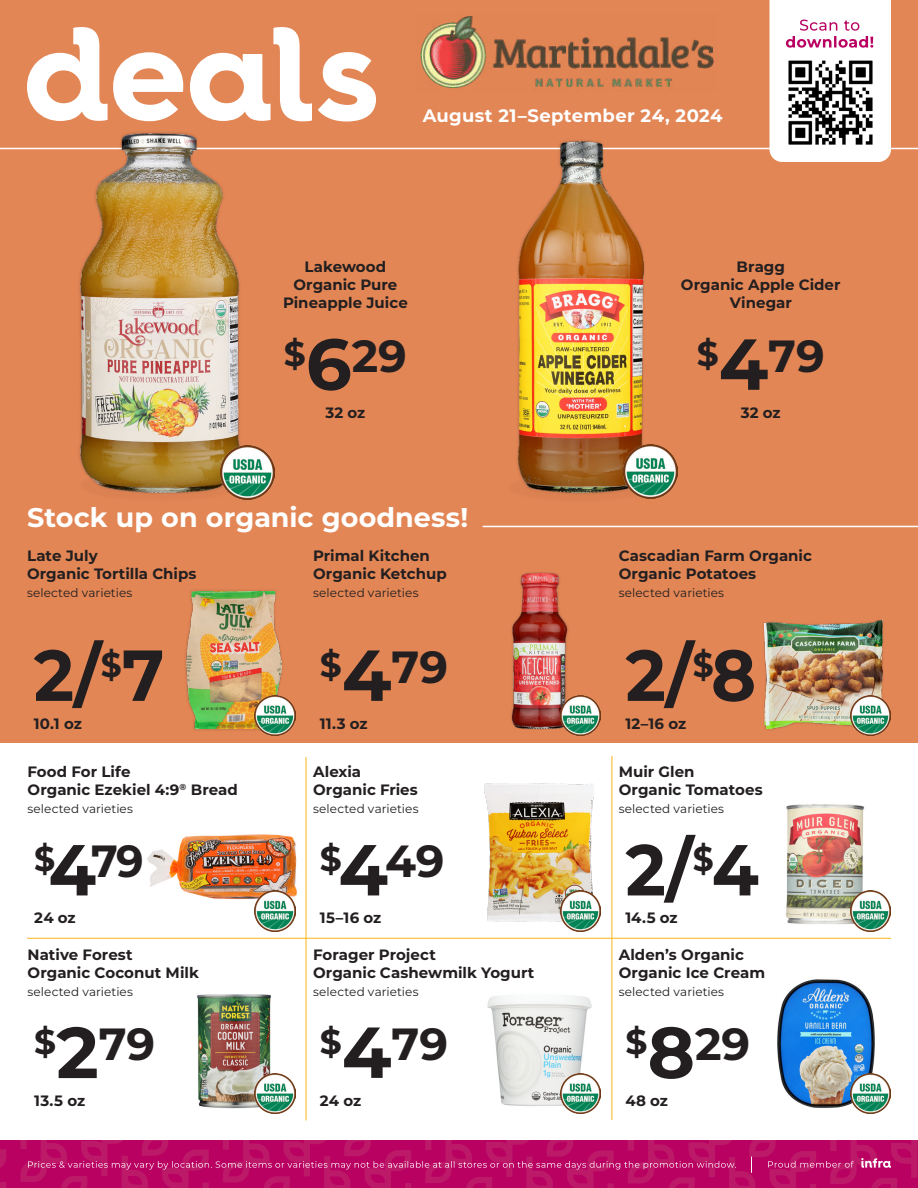
<style>
.page{position:relative;width:918px;height:1188px;background:#fff}
.page>*{position:absolute;margin:0;border:0;box-sizing:border-box;transform-origin:0 0}
.Price___Test{font:700 72px "Montserrat";color:#231f20;scale:.95 1}
.Price___Test-2{font:700 45px "Montserrat";color:#231f20}
.Price___Test-3{font:700 45px "Montserrat";color:#231f20;scale:.96 1}
.Recipe_Subhead{font:700 27px "Montserrat";letter-spacing:.005em;color:#fff}
.t1{font:700 18px "Montserrat";letter-spacing:.02em;color:#fff}
.Product_Name{font:700 15px/18px "Montserrat";color:#231f20}
.Product_Name-2{font:100 12px "Montserrat";letter-spacing:.005em;color:#231f20}
.s1{font-size:34.5px}
.s2{font-size:72px}
</style>
<div class="page">
<svg style="left:0;top:1141px;width:918px;height:47px;background:#bc0f68"></svg>
<div style="left:0;top:0;width:918px;height:742px;background:#e38655"></div>
<div style="left:761px;top:617px;width:124px;height:115px;background:#231f20;opacity:.2"></div>
<img style="left:764px;top:620px;width:118px;height:109px">
<img style="left:786px;top:804px;width:79px;height:120px">
<img style="left:147px;top:834px;width:150px;height:66px">
<img style="left:197px;top:994px;width:74px;height:114px">
<img style="left:777px;top:979px;width:98px;height:129px">
<hr style="left:483px;top:526px;width:435px;height:1px;background:#fff">
<img style="left:850px;top:695px;width:41px;height:41px">
<img style="left:255px;top:891px;width:40px;height:40px">
<img style="left:850px;top:891px;width:41px;height:40px">
<img style="left:255px;top:1073px;width:40px;height:41px">
<img style="left:850px;top:1073px;width:41px;height:41px">
<img style="left:511px;top:572px;width:57px;height:158px">
<img style="left:484px;top:783px;width:110px;height:139px">
<img style="left:487px;top:996px;width:105px;height:110px">
<img style="left:560px;top:695px;width:41px;height:41px">
<img style="left:560px;top:891px;width:41px;height:40px">
<img style="left:560px;top:1073px;width:41px;height:41px">
<div style="left:184px;top:589px;width:100px;height:143px;background:#231f20;opacity:.2"></div>
<img style="left:187px;top:592px;width:94px;height:137px">
<img style="left:255px;top:695px;width:40px;height:41px">
<hr style="left:0;top:148px;width:918px;height:1px;background:#fff">
<div style="left:78px;top:130px;width:164px;height:365px;background:#231f20;opacity:.2"></div>
<img style="left:81px;top:133px;width:158px;height:360px">
<img style="left:221px;top:446px;width:54px;height:54px">
<div style="left:515px;top:139px;width:131px;height:357px;background:#231f20;opacity:.2"></div>
<img style="left:518px;top:142px;width:126px;height:351px">
<img style="left:623px;top:444px;width:54px;height:54px">
<hr style="left:612px;top:756px;width:1px;height:364px;background:#fbb416">
<hr style="left:27px;top:938px;width:864px;height:1px;background:#fbb416">
<hr style="left:306px;top:757px;width:1px;height:363px;background:#fbb416">
<svg style="left:770px;top:0;width:121px;height:162px;background:#fbf2f6"></svg>
<img style="left:788px;top:60px;width:85px;height:85px">
<svg style="left:27px;top:27px;width:349px;height:94px"></svg>
<img style="left:417px;top:16px;width:297px;height:73px">
<p class="t1" style="left:423px;top:102px;width:301px">August 21–September 24, 2024</p>
<p class="Product_Name" style="left:305px;top:257px;width:83px">Lakewood</p>
<p class="Product_Name" style="left:283px;top:275px;width:126px;text-align:center">Organic Pure<br>Pineapple Juice</p>
<p class="Price___Test-2" style="left:284px;top:323px;width:125px"><span class="s1">$</span><span class="s2">6</span>29</p>
<p class="Product_Name" style="left:325px;top:403px;width:41px">32 oz</p>
<p class="Product_Name" style="left:737px;top:257px;width:50px">Bragg</p>
<p class="Product_Name" style="left:681px;top:275px;width:161px">Organic Apple Cider</p>
<p class="Product_Name" style="left:730px;top:293px;width:64px">Vinegar</p>
<p class="Price___Test-2" style="left:697px;top:323px;width:130px"><span class="s1">$</span><span class="s2">4</span>79</p>
<p class="Product_Name" style="left:741px;top:403px;width:41px">32 oz</p>
<p class="Recipe_Subhead" style="left:27px;top:498px;width:443px">Stock up on organic goodness!</p>
<p class="Product_Name" style="left:27px;top:546px;width:72px">Late July</p>
<p class="Product_Name" style="left:27px;top:564px;width:171px">Organic Tortilla Chips</p>
<p class="Product_Name-2" style="left:27px;top:585px;width:107px">selected varieties</p>
<p class="Price___Test" style="left:34px;top:623px;width:139px">2/<sup>$</sup>7</p>
<p class="Product_Name" style="left:34px;top:714px;width:50px">10.1 oz</p>
<p class="Product_Name" style="left:28px;top:762px;width:105px">Food For Life</p>
<p class="Product_Name" style="left:28px;top:780px;width:212px">Organic Ezekiel 4:9<sup>®</sup> Bread</p>
<p class="Product_Name-2" style="left:28px;top:801px;width:107px">selected varieties</p>
<p class="Price___Test-3" style="left:34px;top:829px;width:116px"><span class="s1">$</span><span class="s2">4</span>79</p>
<p class="Product_Name" style="left:34px;top:908px;width:43px">24 oz</p>
<p class="Product_Name" style="left:28px;top:945px;width:107px">Native Forest</p>
<p class="Product_Name" style="left:28px;top:963px;width:173px">Organic Coconut Milk</p>
<p class="Product_Name-2" style="left:28px;top:984px;width:107px">selected varieties</p>
<p class="Price___Test-2" style="left:34px;top:1012px;width:123px"><span class="s1">$</span><span class="s2">2</span>79</p>
<p class="Product_Name" style="left:34px;top:1091px;width:53px">13.5 oz</p>
<p class="Product_Name" style="left:313px;top:546px;width:118px">Primal Kitchen</p>
<p class="Product_Name" style="left:313px;top:564px;width:135px">Organic Ketchup</p>
<p class="Product_Name-2" style="left:313px;top:585px;width:107px">selected varieties</p>
<p class="Price___Test-2" style="left:320px;top:634px;width:130px"><span class="s1">$</span><span class="s2">4</span>79</p>
<p class="Product_Name" style="left:320px;top:714px;width:49px">11.3 oz</p>
<p class="Product_Name" style="left:313px;top:762px;width:50px">Alexia</p>
<p class="Product_Name" style="left:313px;top:780px;width:106px">Organic Fries</p>
<p class="Product_Name-2" style="left:313px;top:801px;width:107px">selected varieties</p>
<p class="Price___Test-2" style="left:320px;top:829px;width:126px"><span class="s1">$</span><span class="s2">4</span>49</p>
<p class="Product_Name" style="left:320px;top:908px;width:63px">15–16 oz</p>
<p class="Product_Name" style="left:313px;top:945px;width:124px">Forager Project</p>
<p class="Product_Name" style="left:313px;top:963px;width:223px">Organic Cashewmilk Yogurt</p>
<p class="Product_Name-2" style="left:313px;top:984px;width:107px">selected varieties</p>
<p class="Price___Test-2" style="left:320px;top:1011px;width:130px"><span class="s1">$</span><span class="s2">4</span>79</p>
<p class="Product_Name" style="left:320px;top:1091px;width:43px">24 oz</p>
<p class="Product_Name" style="left:619px;top:546px;width:195px">Cascadian Farm Organic<br>Organic Potatoes</p>
<p class="Product_Name-2" style="left:619px;top:585px;width:107px">selected varieties</p>
<p class="Price___Test" style="left:625px;top:623px;width:139px">2/<sup>$</sup>8</p>
<p class="Product_Name" style="left:625px;top:714px;width:62px">12–16 oz</p>
<p class="Product_Name" style="left:619px;top:762px;width:77px">Muir Glen</p>
<p class="Product_Name" style="left:619px;top:780px;width:145px">Organic Tomatoes</p>
<p class="Product_Name-2" style="left:619px;top:801px;width:107px">selected varieties</p>
<p class="Price___Test" style="left:625px;top:818px;width:142px">2/<sup>$</sup>4</p>
<p class="Product_Name" style="left:625px;top:908px;width:54px">14.5 oz</p>
<p class="Product_Name" style="left:619px;top:945px;width:127px">Alden’s Organic</p>
<p class="Product_Name" style="left:619px;top:963px;width:148px">Organic Ice Cream</p>
<p class="Product_Name-2" style="left:619px;top:984px;width:107px">selected varieties</p>
<p class="Price___Test-2" style="left:625px;top:1012px;width:126px"><span class="s1">$</span><span class="s2">8</span>29</p>
<p class="Product_Name" style="left:625px;top:1091px;width:44px">48 oz</p>
</div>
